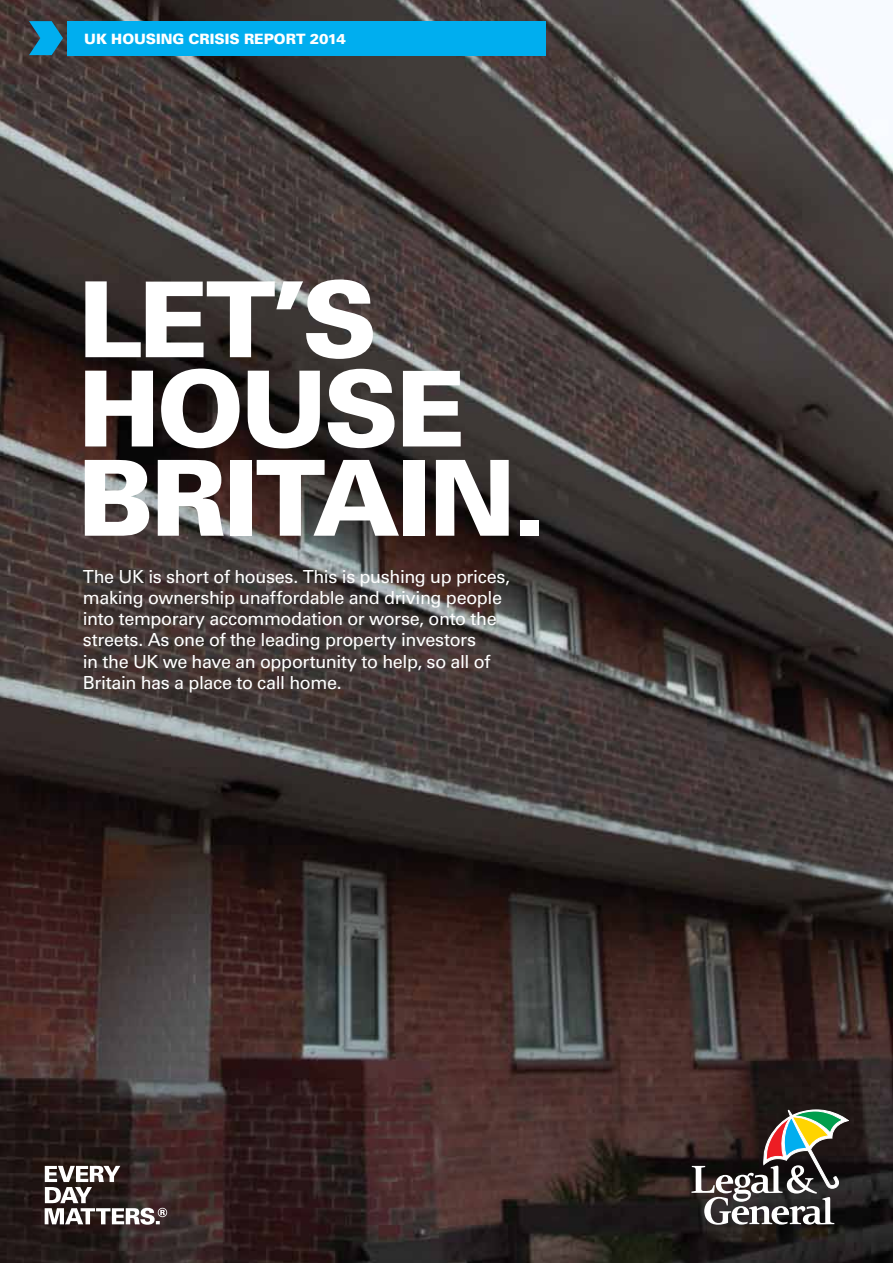
<style>
.page{position:relative;width:893px;height:1263px;background:#fff}
.page>*{position:absolute;margin:0;border:0;box-sizing:border-box;transform-origin:0 0}
.t1{font:900 105px/89.2px "Univers LT";letter-spacing:-.03em;color:#fff}
.t2{font:18px/21.3px "Univers LT";letter-spacing:-.025em;color:#fff}
.t3{font:900 14.25px "Univers LT";letter-spacing:-.005em;color:#fff}
</style>
<div class="page">
<img style="left:0;top:0;width:893px;height:1263px">
<svg style="left:29px;top:21px;width:34px;height:34px"></svg>
<div style="left:67px;top:21px;width:479px;height:34px;background:#00aeef"></div>
<svg style="left:691px;top:1110px;width:157px;height:115px"></svg>
<svg style="left:45px;top:1166px;width:122px;height:59px"></svg>
<p class="t3" style="left:84px;top:30px;width:134px">UK HOUSING CRISIS</p>
<p class="t3" style="left:244px;top:30px;width:104px">REPORT 2014</p>
<h1 class="t1" style="left:78px;top:274px;width:292px">LET’S<br>HOUS</h1>
<h1 class="t1" style="left:78px;top:363px;width:471px;text-indent:317px">E<br>BRITAIN .</h1>
<p class="t2" style="left:83px;top:566px;width:429px">The UK is short of houses. This is pushing up prices, making ownership unaffordable and driving people into temporary accommodation or worse, onto the streets. As one of the leading property investors<br>in the UK we have an opportunity to help, so all of Britain has a place to call home.</p>
</div>
